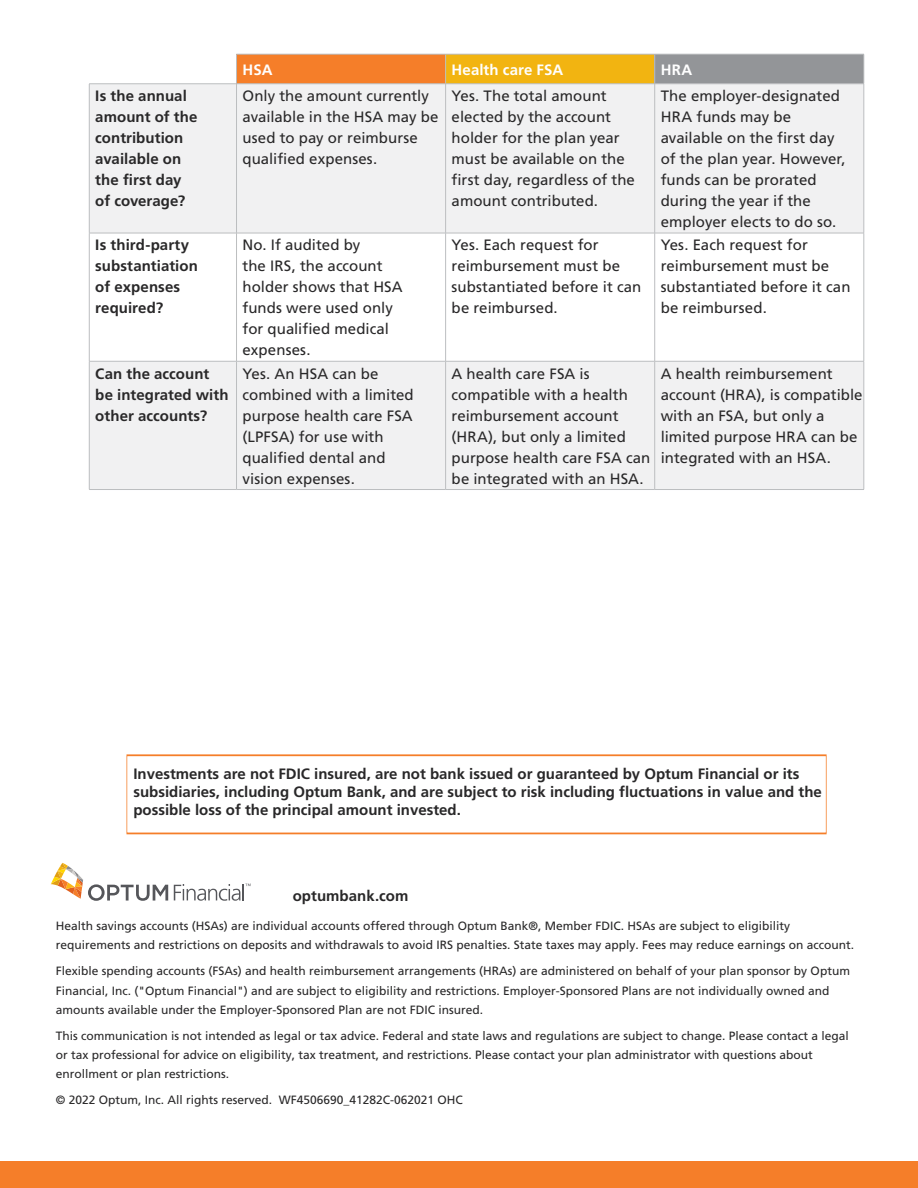
<style>
.page{position:relative;width:918px;height:1188px;background:#fff}
.page>*{position:absolute;margin:0;border:0;box-sizing:border-box;transform-origin:0 0}
.t1{font:15px/21px "Frutiger LT Pro";letter-spacing:.005em;color:#292829}
.t2{font:700 15px/21px "Frutiger LT Pro";color:#292829}
.t3{font:700 15px "Frutiger LT Pro";letter-spacing:.005em;color:#fff}
.t4{font:12px/19.2px "Frutiger LT Pro";color:#292829}
</style>
<div class="page">
<div style="left:237px;top:54px;width:209px;height:30px;background:#f57e29"></div>
<div style="left:446px;top:54px;width:209px;height:30px;background:#f2b411"></div>
<div style="left:655px;top:54px;width:209px;height:30px;background:#939598"></div>
<svg style="left:90px;top:85px;width:774px;height:404px;fill:#f1f1f2"></svg>
<hr style="left:89px;top:84px;width:148px;height:1px;background:#bcbec0">
<hr style="left:236px;top:54px;width:1px;height:30px;background:#bcbec0">
<hr style="left:236px;top:54px;width:210px;height:1px;background:#bcbec0">
<hr style="left:237px;top:84px;width:209px;height:1px;background:#bcbec0">
<hr style="left:445px;top:54px;width:1px;height:30px;background:#bcbec0">
<hr style="left:446px;top:54px;width:209px;height:1px;background:#bcbec0">
<hr style="left:446px;top:84px;width:209px;height:1px;background:#bcbec0">
<hr style="left:654px;top:54px;width:1px;height:30px;background:#bcbec0">
<hr style="left:655px;top:54px;width:209px;height:1px;background:#bcbec0">
<hr style="left:864px;top:54px;width:1px;height:30px;background:#bcbec0">
<hr style="left:655px;top:84px;width:209px;height:1px;background:#bcbec0">
<hr style="left:89px;top:84px;width:1px;height:149px;background:#bcbec0">
<hr style="left:236px;top:84px;width:1px;height:149px;background:#bcbec0">
<hr style="left:445px;top:84px;width:1px;height:149px;background:#bcbec0">
<hr style="left:654px;top:84px;width:1px;height:149px;background:#bcbec0">
<hr style="left:864px;top:84px;width:1px;height:149px;background:#bcbec0">
<hr style="left:89px;top:233px;width:1px;height:128px;background:#bcbec0">
<hr style="left:89px;top:233px;width:148px;height:1px;background:#bcbec0">
<hr style="left:236px;top:233px;width:1px;height:128px;background:#bcbec0">
<hr style="left:237px;top:233px;width:209px;height:1px;background:#bcbec0">
<hr style="left:445px;top:233px;width:1px;height:128px;background:#bcbec0">
<hr style="left:446px;top:233px;width:209px;height:1px;background:#bcbec0">
<hr style="left:654px;top:233px;width:1px;height:128px;background:#bcbec0">
<hr style="left:655px;top:233px;width:209px;height:1px;background:#bcbec0">
<hr style="left:864px;top:233px;width:1px;height:128px;background:#bcbec0">
<hr style="left:89px;top:361px;width:1px;height:128px;background:#bcbec0">
<hr style="left:89px;top:361px;width:148px;height:1px;background:#bcbec0">
<hr style="left:89px;top:489px;width:148px;height:1px;background:#bcbec0">
<hr style="left:236px;top:361px;width:1px;height:128px;background:#bcbec0">
<hr style="left:237px;top:361px;width:209px;height:1px;background:#bcbec0">
<hr style="left:237px;top:489px;width:209px;height:1px;background:#bcbec0">
<hr style="left:445px;top:361px;width:1px;height:128px;background:#bcbec0">
<hr style="left:446px;top:361px;width:209px;height:1px;background:#bcbec0">
<hr style="left:446px;top:489px;width:209px;height:1px;background:#bcbec0">
<hr style="left:654px;top:361px;width:1px;height:128px;background:#bcbec0">
<hr style="left:655px;top:361px;width:209px;height:1px;background:#bcbec0">
<hr style="left:864px;top:361px;width:1px;height:128px;background:#bcbec0">
<hr style="left:655px;top:489px;width:209px;height:1px;background:#bcbec0">
<svg style="left:51px;top:863px;width:117px;height:38px"></svg>
<svg style="left:174px;top:884px;width:77px;height:17px"></svg>
<div style="left:0;top:1161px;width:918px;height:27px;background:#f57e29"></div>
<div style="left:126px;top:755px;width:701px;height:79px;border:1px solid #f57e29"></div>
<p class="t3" style="left:243px;top:60px;width:32px">HSA</p>
<p class="t3" style="left:452px;top:60px;width:113px">Health care FSA</p>
<p class="t3" style="left:661px;top:60px;width:33px">HRA</p>
<p class="t2" style="left:95px;top:85px;width:104px">Is the annual amount of the contribution available on the first day of coverage?</p>
<p class="t1" style="left:243px;top:85px;width:197px">Only the amount currently available in the HSA may be used to pay or reimburse qualified expenses.</p>
<p class="t1" style="left:452px;top:85px;width:185px">Yes. The total amount elected by the account holder for the plan year must be available on the first day, regardless of the amount contributed.</p>
<p class="t1" style="left:661px;top:85px;width:187px">The employer-designated<br>HRA funds may be available on the first day of the plan year. However, funds can be prorated during the year if the employer elects to do so.</p>
<p class="t2" style="left:95px;top:235px;width:104px">Is third-party substantiation of expenses required?</p>
<p class="t1" style="left:243px;top:235px;width:162px">No. If audited by<br>the IRS, the account holder shows that HSA funds were used only for qualified medical expenses.</p>
<p class="t1" style="left:452px;top:235px;width:191px">Yes. Each request for reimbursement must be substantiated before it can be reimbursed.</p>
<p class="t1" style="left:661px;top:235px;width:191px">Yes. Each request for reimbursement must be substantiated before it can be reimbursed.</p>
<p class="t2" style="left:95px;top:363px;width:135px">Can the account be integrated with other accounts?</p>
<p class="t1" style="left:243px;top:363px;width:173px">Yes. An HSA can be combined with a limited purpose health care FSA (LPFSA) for use with qualified dental and vision expenses.</p>
<p class="t1" style="left:452px;top:363px;width:200px">A health care FSA is compatible with a health reimbursement account (HRA), but only a limited purpose health care FSA can be integrated with an HSA.</p>
<p class="t1" style="left:661px;top:363px;width:203px">A health reimbursement account (HRA), is compatible with an FSA, but only a limited purpose HRA can be integrated with an HSA.</p>
<p class="t2" style="left:133px;top:765px;width:690px;line-height:18px">Investments are not FDIC insured, are not bank issued or guaranteed by Optum Financial or its subsidiaries, including Optum Bank, and are subject to risk including fluctuations in value and the possible loss of the principal amount invested.</p>
<p class="t2" style="left:293px;top:885px;width:117px">optumbank.com</p>
<p class="t4" style="left:56px;top:916px;width:800px">Health savings accounts (HSAs) are individual accounts offered through Optum Bank®, Member FDIC. HSAs are subject to eligibility requirements and restrictions on deposits and withdrawals to avoid IRS penalties. State taxes may apply. Fees may reduce earnings on account.</p>
<p class="t4" style="left:56px;top:962px;width:796px">Flexible spending accounts (FSAs) and health reimbursement arrangements (HRAs) are administered on behalf of your plan sponsor by Optum<br>Financial, Inc. ("Optum Financial") and are subject to eligibility and restrictions. Employer-Sponsored Plans are not individually owned and amounts available under the Employer-Sponsored Plan are not FDIC insured.</p>
<p class="t4" style="left:56px;top:1026px;width:794px">This communication is not intended as legal or tax advice. Federal and state laws and regulations are subject to change. Please contact a legal or tax professional for advice on eligibility, tax treatment, and restrictions. Please contact your plan administrator with questions about enrollment or plan restrictions.</p>
<p class="t4" style="left:56px;top:1090px;width:409px">© 2022 Optum, Inc. All rights reserved. WF4506690_41282C-062021 OHC</p>
</div>
